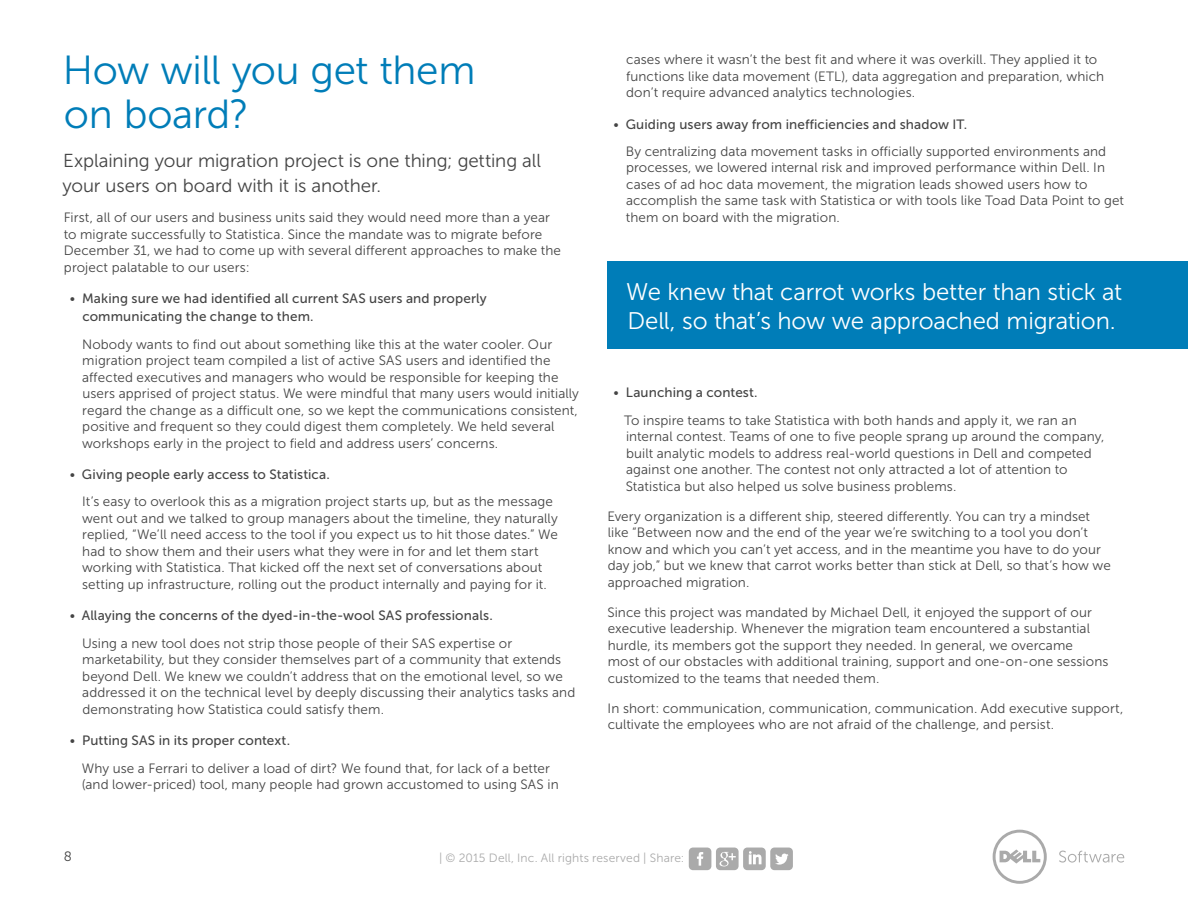
<style>
.page{position:relative;width:1188px;height:918px;background:#fff}
.page>*{position:absolute;margin:0;border:0;box-sizing:border-box;transform-origin:0 0}
._01_Headline_27{font:40.5px/43.5px "Museo Sans For Dell 300";letter-spacing:-.01em;color:#007db8}
._16_Callout_Box_Blee{font:24px/28.8px "Museo Sans For Dell 300";letter-spacing:-.01em;color:#fff}
._22_Lead-in_Paragrap{font:18.75px/25.5px "Museo Sans For Dell 300";letter-spacing:-.005em;color:#444}
.t1{font:13.5px/16.5px "Museo Sans For Dell 300";letter-spacing:.005em;color:#444}
.t2{font:13.5px/18px "Museo Sans For Dell 500";letter-spacing:.01em;color:#444}
.t3{font:12px "Museo Sans For Dell 300";letter-spacing:.01em;color:#aaa}
.s1{font-family:"Museo Sans For Dell 300"}
</style>
<div class="page">
<svg style="left:993px;top:830px;width:54px;height:54px"></svg>
<svg style="left:1059px;top:851px;width:65px;height:12px"></svg>
<svg style="left:689px;top:848px;width:104px;height:22px"></svg>
<div style="left:608px;top:261px;width:580px;height:88px;background:#007db8"></div>
<p class="_01_Headline_27" style="left:63px;top:49px;width:414px">How will you get them on board?</p>
<p class="_22_Lead-in_Paragrap" style="left:62px;top:148px;width:480px">Explaining your migration project is one thing; getting all your users on board with it is another.</p>
<p class="t1" style="left:64px;top:210px;width:499px">First, all of our users and business units said they would need more than a year to migrate successfully to Statistica. Since the mandate was to migrate before December 31, we had to come up with several different approaches to make the project palatable to our users:</p>
<p class="t2" style="left:82px;top:290px;width:406px;text-indent:-13px"><span class="s1">•</span> Making sure we had identified all current SAS users and properly communicating the change to them.</p>
<p class="t1" style="left:82px;top:336px;width:498px">Nobody wants to find out about something like this at the water cooler. Our migration project team compiled a list of active SAS users and identified the affected executives and managers who would be responsible for keeping the users apprised of project status. We were mindful that many users would initially regard the change as a difficult one, so we kept the communications consistent, positive and frequent so they could digest them completely. We held several workshops early in the project to field and address users’ concerns.</p>
<p class="t2" style="left:70px;top:466px;width:262px"><span class="s1">•</span> Giving people early access to Statistica.</p>
<p class="t1" style="left:82px;top:494px;width:477px">It’s easy to overlook this as a migration project starts up, but as the message went out and we talked to group managers about the timeline, they naturally replied, “We’ll need access to the tool if you expect us to hit those dates.” We had to show them and their users what they were in for and let them start working with Statistica. That kicked off the next set of conversations about setting up infrastructure, rolling out the product internally and paying for it.</p>
<p class="t2" style="left:70px;top:607px;width:425px"><span class="s1">•</span> Allaying the concerns of the dyed-in-the-wool SAS professionals.</p>
<p class="t1" style="left:82px;top:635px;width:495px">Using a new tool does not strip those people of their SAS expertise or marketability, but they consider themselves part of a community that extends beyond Dell. We knew we couldn’t address that on the emotional level, so we addressed it on the technical level by deeply discussing their analytics tasks and demonstrating how Statistica could satisfy them.</p>
<p class="t2" style="left:70px;top:732px;width:222px"><span class="s1">•</span> Putting SAS in its proper context.</p>
<p class="t1" style="left:82px;top:760px;width:478px">Why use a Ferrari to deliver a load of dirt? We found that, for lack of a better (and lower-priced) tool, many people had grown accustomed to using SAS in</p>
<p class="t1" style="left:626px;top:51px;width:480px">cases where it wasn’t the best fit and where it was overkill. They applied it to functions like data movement (ETL), data aggregation and preparation, which don’t require advanced analytics technologies.</p>
<p class="t2" style="left:614px;top:115px;width:355px"><span class="s1">•</span> Guiding users away from inefficiencies and shadow IT.</p>
<p class="t1" style="left:626px;top:143px;width:500px">By centralizing data movement tasks in officially supported environments and processes, we lowered internal risk and improved performance within Dell. In cases of ad hoc data movement, the migration leads showed users how to accomplish the same task with Statistica or with tools like Toad Data Point to get them on board with the migration.</p>
<p class="_16_Callout_Box_Blee" style="left:626px;top:277px;width:498px">We knew that carrot works better than stick at<br>Dell, so that’s how we approached migration.</p>
<p class="t2" style="left:614px;top:384px;width:146px"><span class="s1">•</span> Launching a contest.</p>
<p class="t1" style="left:624px;top:412px;width:482px">To inspire teams to take Statistica with both hands and apply it, we ran an internal contest. Teams of one to five people sprang up around the company, built analytic models to address real-world questions in Dell and competed against one another. The contest not only attracted a lot of attention to Statistica but also helped us solve business problems.</p>
<p class="t1" style="left:607px;top:508px;width:505px">Every organization is a different ship, steered differently. You can try a mindset like “Between now and the end of the year we’re switching to a tool you don’t know and which you can’t yet access, and in the meantime you have to do your day job,” but we knew that carrot works better than stick at Dell, so that’s how we approached migration.</p>
<p class="t1" style="left:607px;top:604px;width:503px">Since this project was mandated by Michael Dell, it enjoyed the support of our executive leadership. Whenever the migration team encountered a substantial hurdle, its members got the support they needed. In general, we overcame<br>most of our obstacles with additional training, support and one-on-one sessions customized to the teams that needed them.</p>
<p class="t1" style="left:608px;top:700px;width:517px">In short: communication, communication, communication. Add executive support, cultivate the employees who are not afraid of the challenge, and persist.</p>
<p class="t1" style="left:64px;top:848px;width:10px">8</p>
<p class="t3" style="left:439px;top:851px;width:247px">| © 2015 Dell, Inc. All rights reserved | Share:</p>
</div>
